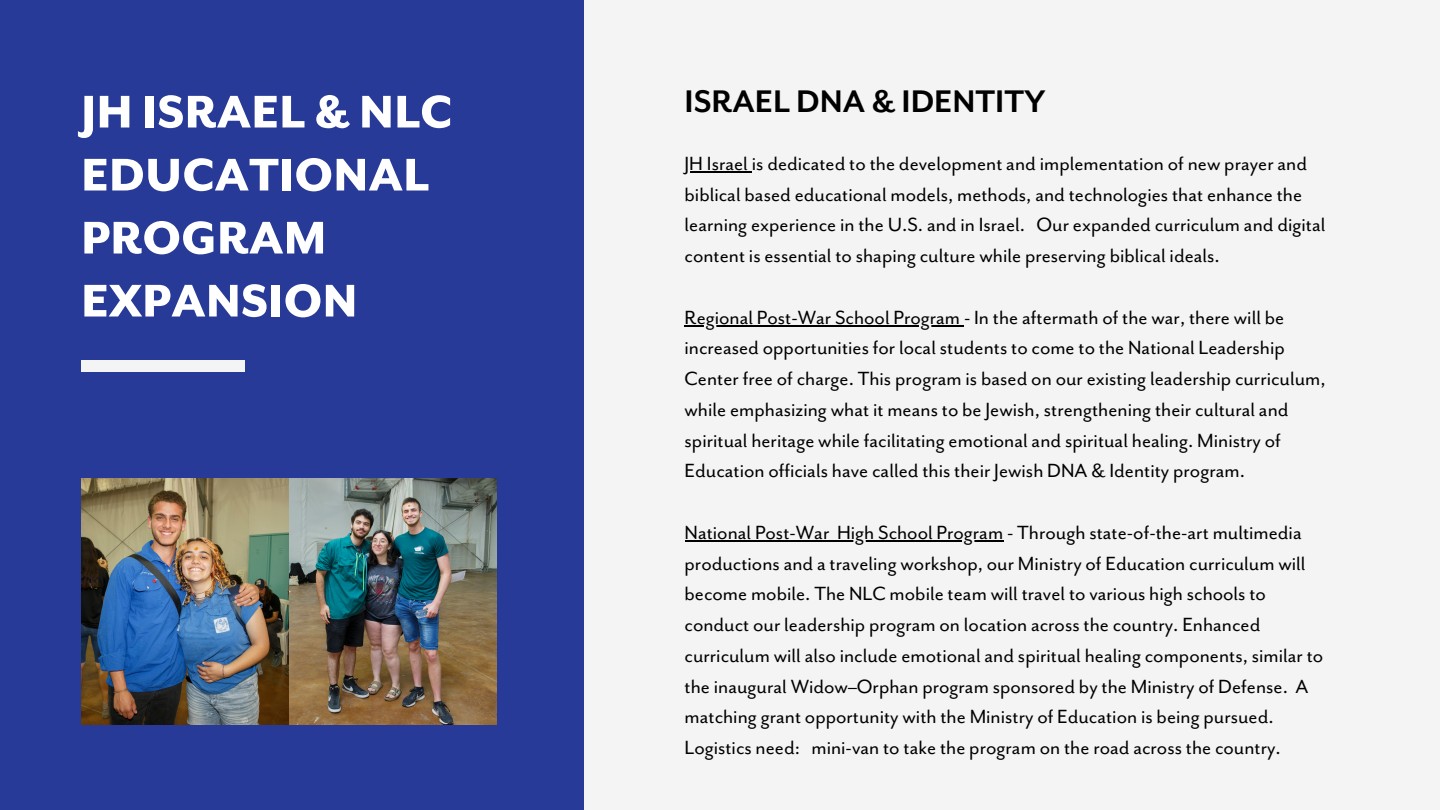
<style>
.page{position:relative;width:1440px;height:810px;background:#f4f4f4}
.page>*{position:absolute;margin:0;border:0;box-sizing:border-box;transform-origin:0 0}
.t1{font:800 52.7px/63px "Mr Eaves San OT";color:#fff}
.t2{font:700 36px "Mr Eaves San OT";color:#000}
.t3{font:22px/30.8px "Mr Eaves San OT";color:#000}
</style>
<div class="page">
<div style="left:0;top:0;width:584px;height:810px;background:#283a97"></div>
<div style="left:81px;top:361px;width:163px;height:11px;background:#f4f4f4"></div>
<hr style="left:685px;top:171px;width:67px;height:2px;background:#000">
<hr style="left:685px;top:325px;width:279px;height:2px;background:#000">
<hr style="left:685px;top:540px;width:144px;height:2px;background:#000">
<svg style="left:829px;top:540px;width:8px;height:2px"></svg>
<hr style="left:837px;top:540px;width:166px;height:2px;background:#000">
<img style="left:81px;top:478px;width:416px;height:246px">
<p class="t1" style="left:81px;top:81px;width:373px">JH ISRAEL &amp; NLC<br>EDUCATIONAL<br>PROGRAM<br>EXPANSION</p>
<p class="t2" style="left:685px;top:82px;width:363px">ISRAEL DNA &amp; IDENTITY</p>
<p class="t3" style="left:685px;top:148px;width:642px">JH Israel is dedicated to the development and implementation of new prayer and biblical based educational models, methods, and technologies that enhance the learning experience in the U.S. and in Israel. Our expanded curriculum and digital content is essential to shaping culture while preserving biblical ideals.</p>
<p class="t3" style="left:685px;top:302px;width:643px">Regional Post-War School Program - In the aftermath of the war, there will be increased opportunities for local students to come to the National Leadership Center free of charge. This program is based on our existing leadership curriculum, while emphasizing what it means to be Jewish, strengthening their cultural and spiritual heritage while facilitating emotional and spiritual healing. Ministry of Education officials have called this their Jewish DNA &amp; Identity program.</p>
<p class="t3" style="left:685px;top:517px;width:640px">National Post-War High School Program - Through state-of-the-art multimedia productions and a traveling workshop, our Ministry of Education curriculum will become mobile. The NLC mobile team will travel to various high schools to conduct our leadership program on location across the country. Enhanced curriculum will also include emotional and spiritual healing components, similar to the inaugural Widow–Orphan program sponsored by the Ministry of Defense. A matching grant opportunity with the Ministry of Education is being pursued.<br>Logistics need: mini-van to take the program on the road across the country.</p>
</div>
